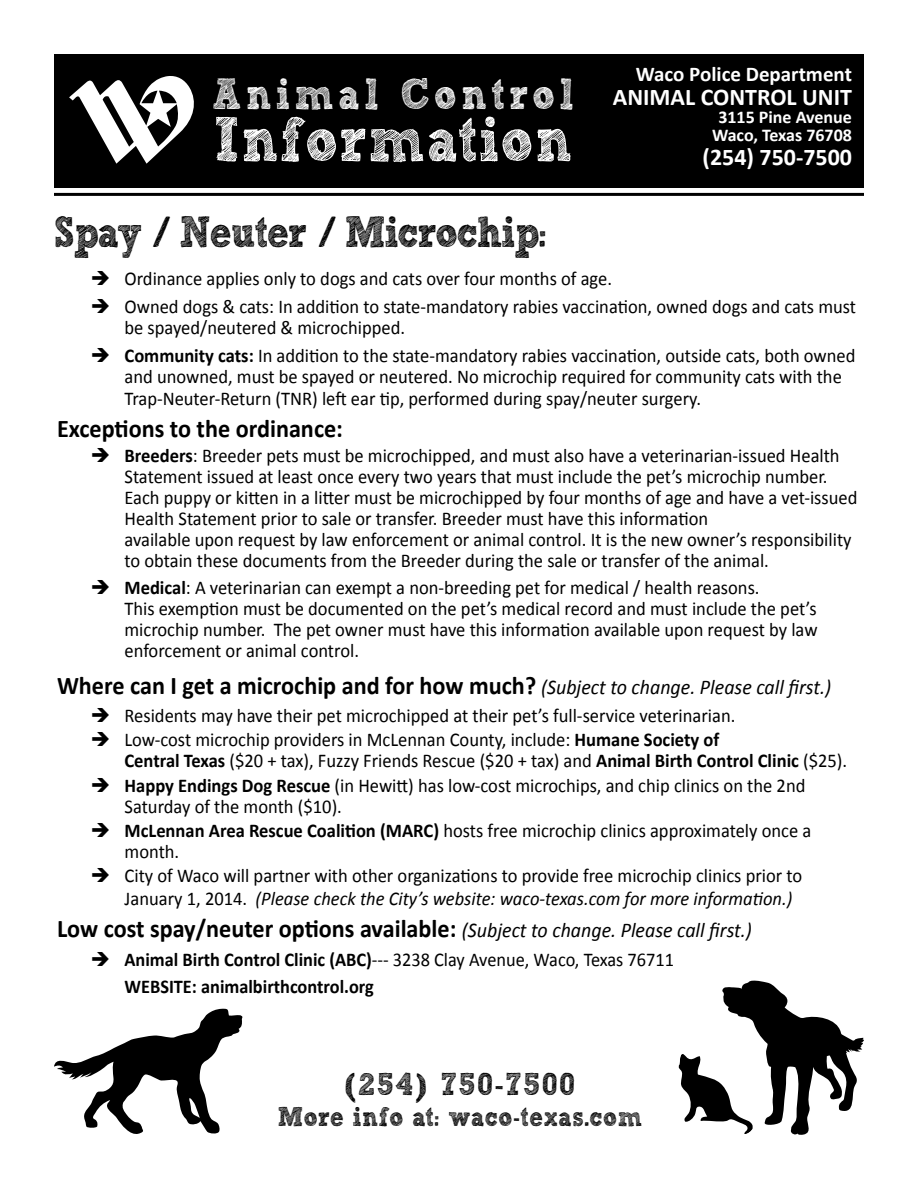
<style>
.page{position:relative;width:918px;height:1188px;background:#fff}
.page>*{position:absolute;margin:0;border:0;box-sizing:border-box;transform-origin:0 0}
.t1{font:63px "Sketch Rockwell";letter-spacing:.03em;color:#fff;scale:.85 1}
.t2{font:43.5px "Sketch Rockwell";letter-spacing:-.025em;color:#000;scale:.85 1}
.t3{font:43.5px "Sketch Rockwell";letter-spacing:.12em;color:#fff;scale:.85 1}
.t4{font:31.5px "Sketch Rockwell";letter-spacing:.05em;color:#000}
.t5{font:27px "Sketch Rockwell";letter-spacing:.025em;color:#000;scale:.85 1}
.t6{font:700 25.5px "Calibri";color:#000;scale:.95 1}
.t7{font:700 24px "Calibri";color:#fff}
.t8{font:700 21px "Calibri";color:#fff}
.t9{font:19.5px/21px "Calibri";color:#000;scale:.95 1}
.t10{font:700 19.5px/26.4px "Calibri";color:#000;scale:.94 1}
.t11{font:italic 19.5px "Calibri";color:#000;scale:.95 1}
.t12{font:700 18px/18px "Calibri";color:#fff;text-align:center}
.s1{font-weight:700}
.s2{font-weight:400;font-style:italic;font-size:21px}
.s3{font-style:normal}
.s4{font-weight:400}
</style>
<div class="page">
<div style="left:54px;top:54px;width:810px;height:133px;background:#000"></div>
<svg style="left:69px;top:76px;width:125px;height:88px"></svg>
<hr style="left:54px;top:193px;width:810px;height:3px;background:#000">
<svg style="left:54px;top:1009px;width:189px;height:125px"></svg>
<svg style="left:679px;top:980px;width:185px;height:155px"></svg>
<h2 class="t3" style="left:212px;top:70px;width:427px">Animal Control</h2>
<h1 class="t1" style="left:214px;top:105px;width:423px">Information</h1>
<p class="t8" style="left:636px;top:61px;width:218px">Waco Police Department</p>
<p class="t7" style="left:613px;top:82px;width:241px">ANIMAL CONTROL UNIT</p>
<p class="t12" style="left:712px;top:107px;width:142px">3115 Pine Avenue<br>Waco, Texas 76708</p>
<p class="t7" style="left:703px;top:142px;width:151px">(254) 750-7500</p>
<h2 class="t2" style="left:54px;top:208px;width:581px">Spay / Neuter / Microchip:</h2>
<p class="t9" style="left:125px;top:264px;width:772px;line-height:27.8px">Ordinance applies only to dogs and cats over four months of age.<br>Owned dogs &amp; cats: In addition to state-mandatory rabies vaccination, owned dogs and cats must</p>
<p class="t9" style="left:125px;top:313px;width:771px;line-height:27.8px">be spayed/neutered &amp; microchipped.<br><span class="s1">Community cats:</span> In addition to the state-mandatory rabies vaccination, outside cats, both owned</p>
<p class="t9" style="left:125px;top:364px;width:757px;line-height:22.5px">and unowned, must be spayed or neutered. No microchip required for community cats with the<br>Trap-Neuter-Return (TNR) left ear tip, performed during spay/neuter surgery.</p>
<h3 class="t6" style="left:57px;top:413px;width:303px">Exceptions to the ordinance:</h3>
<p class="t9" style="left:125px;top:444px;width:773px"><span class="s1">Breeders</span>: Breeder pets must be microchipped, and must also have a veterinarian-issued Health Statement issued at least once every two years that must include the pet’s microchip number.<br>Each puppy or kitten in a litter must be microchipped by four months of age and have a vet-issued Health Statement prior to sale or transfer. Breeder must have this information<br>available upon request by law enforcement or animal control. It is the new owner’s responsibility to obtain these documents from the Breeder during the sale or transfer of the animal.</p>
<p class="t9" style="left:125px;top:576px;width:731px"><span class="s1">Medical</span>: A veterinarian can exempt a non-breeding pet for medical / health reasons.<br>This exemption must be documented on the pet’s medical record and must include the pet’s microchip number. The pet owner must have this information available upon request by law enforcement or animal control.</p>
<h3 class="t6" style="left:57px;top:670px;width:816px">Where can I get a microchip and for how much? <span class="s2">(Subject to change. Please call first.)</span></h3>
<p class="t9" style="left:125px;top:703px;width:645px;line-height:24.3px">Residents may have their pet microchipped at their pet’s full-service veterinarian.<br>Low-cost microchip providers in McLennan County, include: <span class="s1">Humane Society of</span></p>
<p class="t9" style="left:125px;top:748px;width:762px;line-height:24.3px"><span class="s1">Central Texas</span> ($20 + tax), Fuzzy Friends Rescue ($20 + tax) and <span class="s1">Animal Birth Control Clinic</span> ($25).<br><span class="s1">Happy Endings Dog Rescue</span> (in Hewitt) has low-cost microchips, and chip clinics on the 2nd</p>
<p class="t9" style="left:125px;top:793px;width:725px;line-height:24.3px">Saturday of the month ($10).<br><span class="s1">McLennan Area Rescue Coalition (MARC)</span> hosts free microchip clinics approximately once a</p>
<p class="t9" style="left:125px;top:838px;width:715px;line-height:24.3px">month.<br>City of Waco will partner with other organizations to provide free microchip clinics prior to</p>
<p class="t11" style="left:125px;top:886px;width:705px"><span class="s3">January 1, 2014.</span> (Please check the City’s website: waco-texas.com for more information.)</p>
<h3 class="t6" style="left:57px;top:913px;width:733px">Low cost spay/neuter options available: <span class="s2">(Subject to change. Please call first.)</span></h3>
<p class="t10" style="left:125px;top:946px;width:586px">Animal Birth Control Clinic (ABC)<span class="s4">--- 3238 Clay Avenue, Waco, Texas 76711<br></span>WEBSITE: animalbirthcontrol.org</p>
<h3 class="t4" style="left:345px;top:1067px;width:231px">(254) 750-7500</h3>
<h3 class="t5" style="left:278px;top:1102px;width:430px">More info at: waco-texas.com</h3>
</div>
